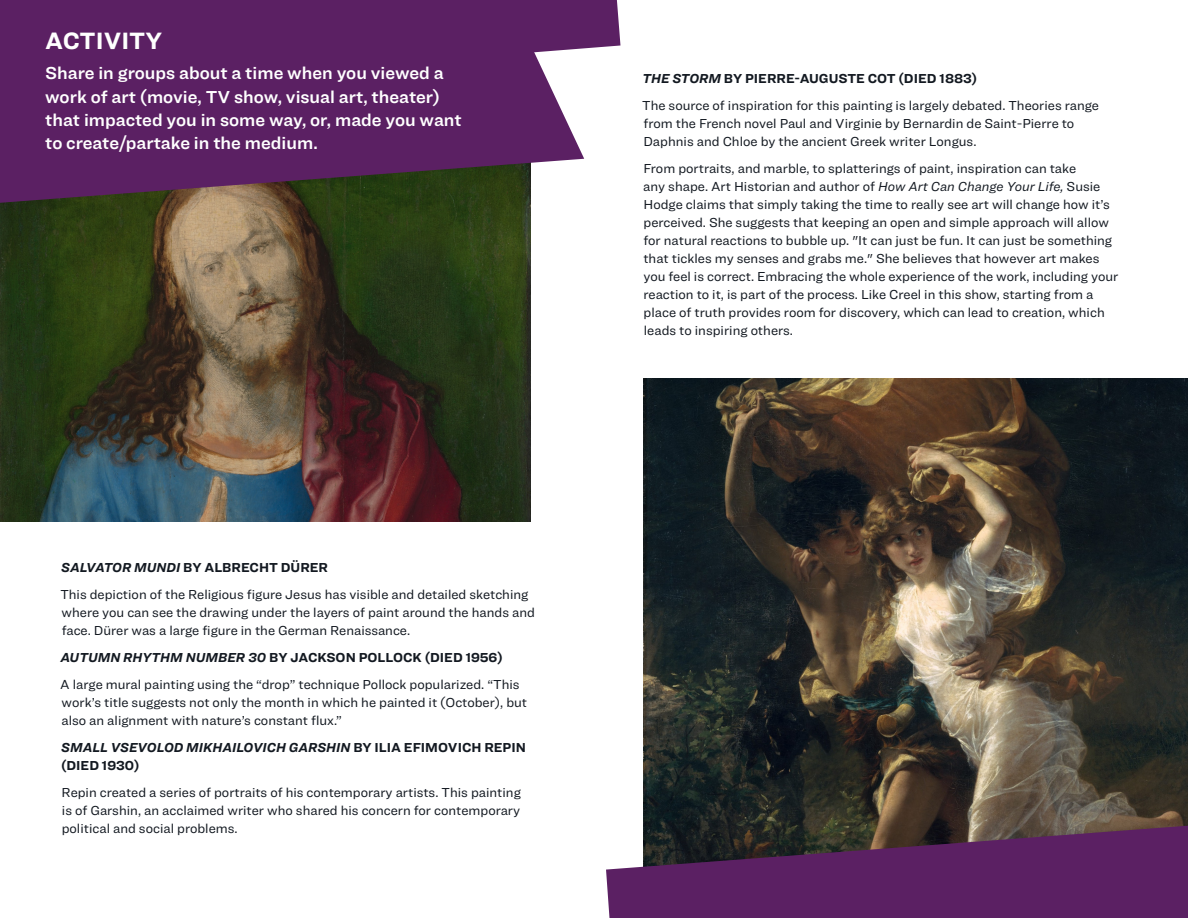
<style>
.page{position:relative;width:1188px;height:918px;background:#fff}
.page>*{position:absolute;margin:0;border:0;box-sizing:border-box;transform-origin:0 0}
.t1{font:700 24.6px "Ringside";color:#fff}
.t2{font:18px/23.2px "Ringside Regular Semi";color:#fff}
.t3{font:13.5px/18px "Ringside";color:#131921}
.t4{font:700 13.5px "Ringside";color:#131921}
.t5{font:italic 700 13.5px/18px "Ringside";color:#131921}
.s1{font-style:italic}
.s2{font-style:normal}
</style>
<div class="page">
<img style="left:0;top:203px;width:531px;height:319px">
<img style="left:643px;top:378px;width:545px;height:448px">
<svg style="left:584px;top:0;width:36px;height:49px;background:#67316e"></svg>
<svg style="left:0;top:0;width:584px;height:203px;background:#5f2c63"></svg>
<svg style="left:606px;top:826px;width:582px;height:92px;background:#572a5c"></svg>
<p class="t1" style="left:45px;top:22px;width:119px">ACTIVITY</p>
<p class="t2" style="left:45px;top:61px;width:418px">Share in groups about a time when you viewed a work of art (movie, TV show, visual art, theater) that impacted you in some way, or, made you want to create/partake in the medium.</p>
<p class="t4" style="left:61px;top:557px;width:268px"><span class="s1">SALVATOR MUNDI</span> BY ALBRECHT DÜRER</p>
<p class="t3" style="left:60px;top:585px;width:476px">This depiction of the Religious figure Jesus has visible and detailed sketching where you can see the drawing under the layers of paint around the hands and face. Dürer was a large figure in the German Renaissance.</p>
<p class="t4" style="left:60px;top:647px;width:444px"><span class="s1">AUTUMN RHYTHM NUMBER 30</span> BY JACKSON POLLOCK (DIED 1956)</p>
<p class="t3" style="left:60px;top:675px;width:468px">A large mural painting using the “drop” technique Pollock popularized. “This work’s title suggests not only the month in which he painted it (October), but also an alignment with nature’s constant flux.”</p>
<p class="t5" style="left:61px;top:738px;width:466px">SMALL VSEVOLOD MIKHAILOVICH GARSHIN <span class="s2">BY ILIA EFIMOVICH REPIN (DIED 1930)</span></p>
<p class="t3" style="left:62px;top:783px;width:461px;text-align:justify">Repin created a series of portraits of his contemporary artists. This painting is of Garshin, an acclaimed writer who shared his concern for contemporary political and social problems.</p>
<p class="t4" style="left:642px;top:68px;width:336px"><span class="s1">THE STORM</span> BY PIERRE-AUGUSTE COT (DIED 1883)</p>
<p class="t3" style="left:642px;top:96px;width:458px">The source of inspiration for this painting is largely debated. Theories range from the French novel Paul and Virginie by Bernardin de Saint-Pierre to<br>Daphnis and Chloe by the ancient Greek writer Longus.</p>
<p class="t3" style="left:643px;top:159px;width:477px">From portraits, and marble, to splatterings of paint, inspiration can take<br>any shape. Art Historian and author of <span class="s1">How Art Can Change Your Life,</span> Susie Hodge claims that simply taking the time to really see art will change how it’s perceived. She suggests that keeping an open and simple approach will allow for natural reactions to bubble up. "It can just be fun. It can just be something that tickles my senses and grabs me." She believes that however art makes you feel is correct. Embracing the whole experience of the work, including your reaction to it, is part of the process. Like Creel in this show, starting from a place of truth provides room for discovery, which can lead to creation, which leads to inspiring others.</p>
</div>
